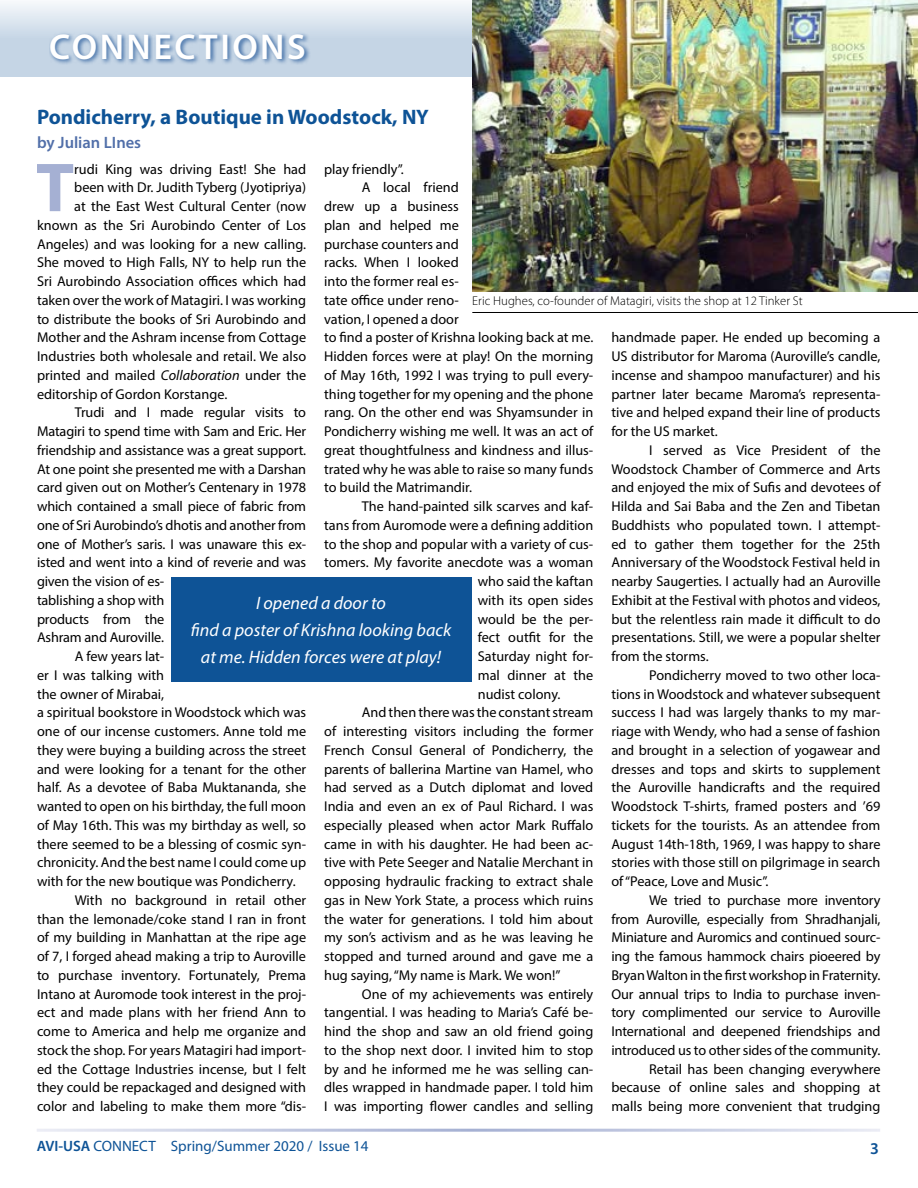
<style>
.page{position:relative;width:918px;height:1188px;background:#fff}
.page>*{position:absolute;margin:0;border:0;box-sizing:border-box;transform-origin:0 0}
._1st_paragraph{font:700 69.9px "Myriad Pro";color:#a5b0d3}
.main_head{font:600 36px "Myriad Pro";letter-spacing:.07em;color:#fff}
.head_to_article{font:700 21px "Myriad Pro";color:#0e5396}
.text_-_feature_box_o{font:italic 18px/27px "Myriad Pro";color:#fff;text-align:center}
.author{font:600 16.5px "Myriad Pro";color:#516fa9}
.t1{font:600 16.5px "Myriad Pro";color:#0e5396}
.t2{font:15px "Myriad Pro";color:#0e5396}
.text{font:14.25px/18.8px "Myriad Pro";color:#000;text-align:justify}
._1st_paragraph-2{font:14.25px "Myriad Pro";color:#000}
.t3{font:300 12.75px "Myriad Pro";color:#000}
.s1{font-style:italic}
.s2{font-weight:600}
</style>
<div class="page">
<div style="left:0;top:0;width:918px;height:77px;background:linear-gradient(to bottom,#ebf1f6,#b8ccdf)"></div>
<div style="left:49px;top:32px;width:262px;height:34px;background:#184f94;opacity:.75"></div>
<div style="left:171px;top:577px;width:300px;height:104px;background:#0e5396"></div>
<hr style="left:472px;top:312px;width:446px;height:1px;background:#000">
<img style="left:472px;top:0;width:446px;height:292px">
<p class="main_head" style="left:49px;top:24px;width:258px">CONNECTIONS</p>
<p class="head_to_article" style="left:37px;top:103px;width:393px">Pondicherry, a Boutique in Woodstock, NY</p>
<p class="author" style="left:37px;top:132px;width:106px">by Julian LInes</p>
<p class="_1st_paragraph" style="left:36px;top:142px;width:40px">T</p>
<p class="_1st_paragraph-2" style="left:74px;top:160px;width:233px">rudi King was driving East! She had</p>
<p class="text" style="left:324px;top:159px;width:81px">play friendly”.</p>
<p class="text" style="left:324px;top:178px;width:271px;text-align:left;text-indent:38px">A local friend<br>drew up a business<br>plan and helped me<br>purchase counters and<br>racks. When I looked<br>into the former real es-<br>tate office under reno-<br>vation, I opened a door<br>to find a poster of Krishna looking back at me.<br>Hidden forces were at play! On the morning of May 16th, 1992 I was trying to pull every&shy;thing together for my opening and the phone rang. On the other end was Shyamsunder in<br>Pondicherry wishing me well. It was an act of great thoughtfulness and kindness and illus&shy;trated why he was able to raise so many funds to build the Matrimandir.</p>
<p class="text" style="left:362px;top:497px;width:233px">The hand-painted silk scarves and kaf-</p>
<p class="text" style="left:324px;top:516px;width:271px">tans from Auromode were a defining addition</p>
<p class="text" style="left:324px;top:534px;width:271px">to the shop and popular with a variety of cus-</p>
<p class="text" style="left:324px;top:553px;width:271px">tomers. My favorite anecdote was a woman</p>
<p class="text" style="left:478px;top:572px;width:117px">who said the kaftan</p>
<p class="text" style="left:478px;top:591px;width:117px">with its open sides</p>
<p class="text" style="left:478px;top:609px;width:117px">would be the per-</p>
<p class="text" style="left:478px;top:628px;width:117px">fect outfit for the</p>
<p class="text" style="left:478px;top:647px;width:117px">Saturday night for-</p>
<p class="text" style="left:478px;top:666px;width:117px">mal dinner at the</p>
<p class="text" style="left:478px;top:684px;width:84px">nudist colony.</p>
<p class="text" style="left:324px;top:703px;width:271px;text-indent:38px">And then there was the constant stream of interesting visitors including the former French Consul General of Pondicherry, the parents of ballerina Martine van Hamel, who had served as a Dutch diplomat and loved India and even an ex of Paul Richard. I was especially pleased when actor Mark Ruffalo came in with his daughter. He had been ac&shy;tive with Pete Seeger and Natalie Merchant in opposing hydraulic fracking to extract shale gas in New York State, a process which ruins the water for generations. I told him about my son’s activism and as he was leaving he stopped and turned around and gave me a hug saying, “My name is Mark. We won!”</p>
<p class="text" style="left:324px;top:984px;width:271px;text-indent:38px">One of my achievements was entirely tangential. I was heading to Maria’s Café be&shy;hind the shop and saw an old friend going to the shop next door. I invited him to stop by and he informed me he was selling can&shy;dles wrapped in handmade paper. I told him I was importing flower candles and selling</p>
<p class="_1st_paragraph-2" style="left:74px;top:179px;width:233px">been with Dr. Judith Tyberg (Jyotipriya)</p>
<p class="_1st_paragraph-2" style="left:74px;top:198px;width:233px">at the East West Cultural Center (now</p>
<p class="_1st_paragraph-2" style="left:37px;top:216px;width:271px">known as the Sri Aurobindo Center of Los</p>
<p class="_1st_paragraph-2" style="left:37px;top:235px;width:271px">Angeles) and was looking for a new calling.</p>
<p class="_1st_paragraph-2" style="left:37px;top:254px;width:271px">She moved to High Falls, NY to help run the</p>
<p class="_1st_paragraph-2" style="left:37px;top:273px;width:271px">Sri Aurobindo Association offices which had</p>
<p class="_1st_paragraph-2" style="left:37px;top:291px;width:271px">taken over the work of Matagiri. I was working</p>
<p class="_1st_paragraph-2" style="left:37px;top:310px;width:271px">to distribute the books of Sri Aurobindo and</p>
<p class="_1st_paragraph-2" style="left:37px;top:329px;width:271px">Mother and the Ashram incense from Cottage</p>
<p class="_1st_paragraph-2" style="left:37px;top:348px;width:271px">Industries both wholesale and retail. We also</p>
<p class="_1st_paragraph-2" style="left:37px;top:366px;width:271px">printed and mailed <span class="s1">Collaboration</span> under the</p>
<p class="_1st_paragraph-2" style="left:37px;top:385px;width:192px">editorship of Gordon Korstange.</p>
<p class="text" style="left:37px;top:403px;width:271px;text-align:left;text-indent:38px">Trudi and I made regular visits to Matagiri to spend time with Sam and Eric. Her friendship and assistance was a great support.<br>At one point she presented me with a Darshan card given out on Mother’s Centenary in 1978 which contained a small piece of fabric from one of Sri Aurobindo’s dhotis and another from one of Mother’s saris. I was unaware this ex&shy;isted and went into a kind of reverie and was given the vision of es-<br>tablishing a shop with<br>products from the<br>Ashram and Auroville.</p>
<p class="text" style="left:37px;top:647px;width:271px;text-align:left;text-indent:38px">A few years lat-<br>er I was talking with<br>the owner of Mirabai,<br>a spiritual bookstore in Woodstock which was one of our incense customers. Anne told me they were buying a building across the street and were looking for a tenant for the other half. As a devotee of Baba Muktananda, she wanted to open on his birthday, the full moon of May 16th. This was my birthday as well, so there seemed to be a blessing of cosmic syn&shy;chronicity. And the best name I could come up with for the new boutique was Pondicherry.</p>
<p class="text" style="left:37px;top:891px;width:271px;text-indent:38px">With no background in retail other than the lemonade/coke stand I ran in front of my building in Manhattan at the ripe age of 7, I forged ahead making a trip to Auroville to purchase inventory. Fortunately, Prema Intano at Auromode took interest in the proj&shy;ect and made plans with her friend Ann to come to America and help me organize and stock the shop. For years Matagiri had import&shy;ed the Cottage Industries incense, but I felt they could be repackaged and designed with color and labeling to make them more “dis-</p>
<p class="t3" style="left:472px;top:294px;width:332px">Eric Hughes, co-founder of Matagiri, visits the shop at 12 Tinker St</p>
<p class="text" style="left:611px;top:328px;width:271px">handmade paper. He ended up becoming a US distributor for Maroma (Auroville’s candle, incense and shampoo manufacturer) and his partner later became Maroma’s representa&shy;tive and helped expand their line of products for the US market.</p>
<p class="text" style="left:611px;top:441px;width:271px;text-indent:38px">I served as Vice President of the Woodstock Chamber of Commerce and Arts and enjoyed the mix of Sufis and devotees of Hilda and Sai Baba and the Zen and Tibetan Buddhists who populated town. I attempt&shy;ed to gather them together for the 25th Anniversary of the Woodstock Festival held in nearby Saugerties. I actually had an Auroville Exhibit at the Festival with photos and videos, but the relentless rain made it difficult to do presentations. Still, we were a popular shelter from the storms.</p>
<p class="text" style="left:611px;top:666px;width:271px;text-indent:38px">Pondicherry moved to two other loca&shy;tions in Woodstock and whatever subsequent success I had was largely thanks to my mar&shy;riage with Wendy, who had a sense of fashion and brought in a selection of yogawear and dresses and tops and skirts to supplement the Auroville handicrafts and the required Woodstock T-shirts, framed posters and ’69 tickets for the tourists. As an attendee from August 14th-18th, 1969, I was happy to share stories with those still on pilgrimage in search of “Peace, Love and Music”.</p>
<p class="text" style="left:611px;top:891px;width:271px;text-indent:38px">We tried to purchase more inventory from Auroville, especially from Shradhanjali, Miniature and Auromics and continued sourc&shy;ing the famous hammock chairs pioeered by Bryan Walton in the first workshop in Fraternity.<br>Our annual trips to India to purchase inven&shy;tory complimented our service to Auroville International and deepened friendships and introduced us to other sides of the community.</p>
<p class="text" style="left:611px;top:1059px;width:271px;text-indent:38px">Retail has been changing everywhere because of online sales and shopping at malls being more convenient that trudging</p>
<p class="text_-_feature_box_o" style="left:191px;top:589px;width:262px">I opened a door to<br>find a poster of Krishna looking back at me. Hidden forces were at play!</p>
<p class="t2" style="left:37px;top:1137px;width:333px"><span class="s2">AVI-USA</span> CONNECT Spring/Summer 2020 / Issue 14</p>
<p class="t1" style="left:870px;top:1138px;width:10px">3</p>
</div>
